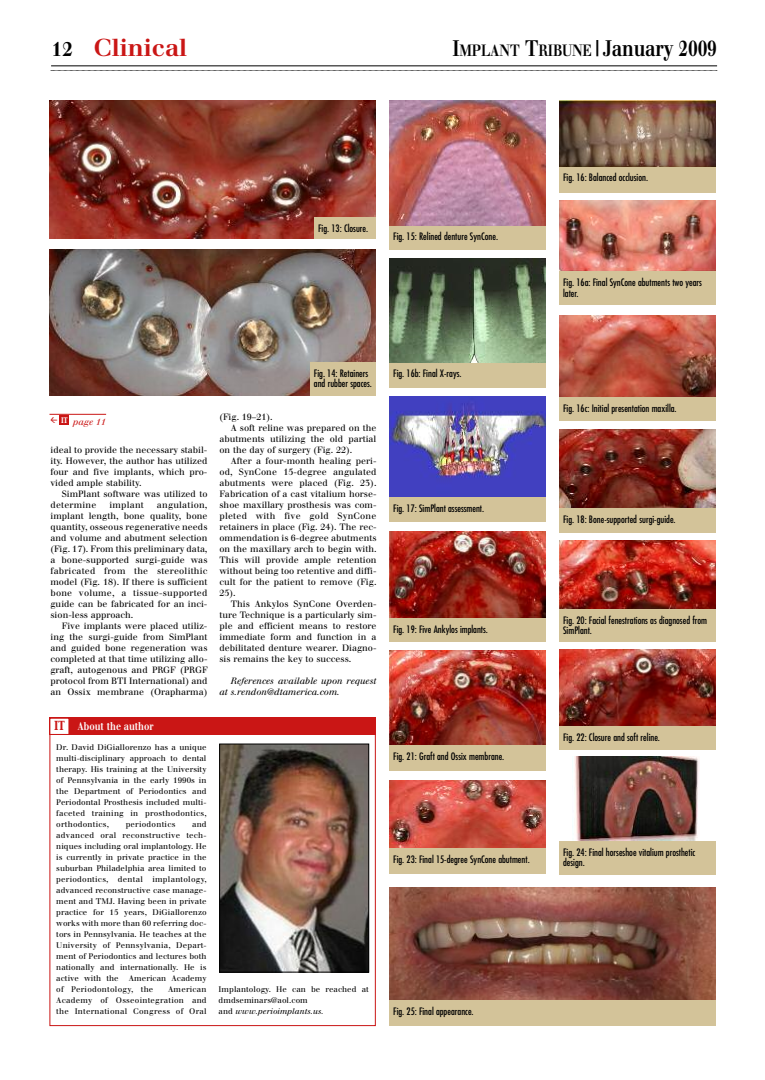
<style>
.page{position:relative;width:765px;height:1080px;background:#fff}
.page>*{position:absolute;margin:0;border:0;box-sizing:border-box;transform-origin:0 0}
.t1{font:700 24px "Walbaum";color:#ca1615}
.t2{font:700 22px "Walbaum";letter-spacing:-.01em;color:#000;scale:.8 1}
.t3{font:700 11px "Walbaum";color:#fff;scale:.8 1}
.t4{font:condensed 10px/10px "Futura";color:#000}
.t5{font:9px/11px "Walbaum";color:#000;text-align:justify}
.t6{font:italic 9px/11px "Walbaum";color:#000}
.t7{font:9px "Walbaum";letter-spacing:.02em;color:#000}
.t8{font:italic 9px "Walbaum";color:#ca1615}
.t9{font:8px/11px "Walbaum";letter-spacing:.03em;color:#000;text-align:justify}
.t10{font:8px/11px "Walbaum";letter-spacing:.005em;color:#000}
.s1{font-size:20px;color:#000}
.s2{font-size:16px}
.s3{font-family:"Capitals";font-weight:400;color:#ca1615}
.s4{font-style:italic}
</style>
<div class="page">
<hr style="left:51px;top:66px;width:666px;height:1px;background:#000">
<svg style="left:51px;top:70px;width:667px;height:1px"></svg>
<img style="left:49px;top:101px;width:327px;height:137px">
<div style="left:314px;top:217px;width:62px;height:21px;background:#d3c399"></div>
<img style="left:49px;top:249px;width:327px;height:147px">
<div style="left:310px;top:363px;width:66px;height:33px;background:#d3c399"></div>
<img style="left:389px;top:101px;width:157px;height:125px">
<div style="left:389px;top:226px;width:157px;height:24px;background:#d3c399"></div>
<hr style="left:50px;top:414px;width:56px;height:1px;background:#ca1615">
<div style="left:59px;top:416px;width:10px;height:9px;background:#ca1615"></div>
<img style="left:559px;top:201px;width:157px;height:71px">
<div style="left:559px;top:272px;width:157px;height:33px;background:#d3c399"></div>
<img style="left:389px;top:259px;width:157px;height:104px">
<div style="left:389px;top:363px;width:157px;height:24px;background:#d3c399"></div>
<img style="left:559px;top:315px;width:157px;height:83px">
<div style="left:559px;top:398px;width:157px;height:23px;background:#d3c399"></div>
<img style="left:389px;top:396px;width:157px;height:101px">
<div style="left:389px;top:497px;width:157px;height:25px;background:#d3c399"></div>
<img style="left:559px;top:429px;width:157px;height:79px">
<div style="left:559px;top:508px;width:157px;height:25px;background:#d3c399"></div>
<img style="left:390px;top:532px;width:156px;height:86px">
<div style="left:389px;top:618px;width:157px;height:24px;background:#d3c399"></div>
<img style="left:559px;top:540px;width:157px;height:70px">
<div style="left:559px;top:610px;width:157px;height:32px;background:#d3c399"></div>
<img style="left:390px;top:651px;width:156px;height:94px">
<div style="left:389px;top:745px;width:157px;height:25px;background:#d3c399"></div>
<img style="left:559px;top:650px;width:157px;height:76px">
<div style="left:559px;top:726px;width:157px;height:23px;background:#d3c399"></div>
<img style="left:390px;top:781px;width:156px;height:67px">
<div style="left:389px;top:848px;width:157px;height:26px;background:#d3c399"></div>
<img style="left:574px;top:757px;width:125px;height:84px">
<div style="left:559px;top:841px;width:157px;height:33px;background:#d3c399"></div>
<img style="left:389px;top:887px;width:327px;height:114px">
<div style="left:389px;top:1001px;width:327px;height:25px;background:#d3c399"></div>
<div style="left:50px;top:718px;width:326px;height:17px;background:#ca1615"></div>
<div style="left:50px;top:719px;width:19px;height:15px;background:#fff"></div>
<div style="left:50px;top:718px;width:19px;height:17px;border:1px solid #ca1615"></div>
<img style="left:221px;top:746px;width:146px;height:224px">
<div style="left:219px;top:744px;width:150px;height:228px;border:1px solid #000"></div>
<img style="left:559px;top:101px;width:157px;height:66px">
<div style="left:559px;top:167px;width:157px;height:25px;background:#d3c399"></div>
<h1 class="t1" style="left:51px;top:39px;width:138px"><span class="s1">12</span> Clinical</h1>
<h2 class="t2" style="left:453px;top:41px;width:332px">I<span class="s2">MPLANT</span> T<span class="s2">RIBUNE</span> | January 2009</h2>
<p class="t4" style="left:318px;top:224px;width:52px">Fig. 13: Closure.</p>
<p class="t4" style="left:393px;top:232px;width:106px">Fig. 15: Relined denture SynCone.</p>
<p class="t4" style="left:563px;top:173px;width:86px">Fig. 16: Balanced occlusion.</p>
<p class="t4" style="left:563px;top:277px;width:140px;line-height:11px">Fig. 16a: Final SynCone abutments two years later.</p>
<p class="t8" style="left:61px;top:418px;width:47px"><sup>IT</sup> page 11</p>
<p class="t5" style="left:50px;top:445px;width:159px">ideal to provide the necessary stabil&shy;ity. However, the author has utilized four and five implants, which pro&shy;vided ample stability.</p>
<p class="t5" style="left:50px;top:489px;width:159px;text-indent:11px">SimPlant software was utilized to determine</p>
<p class="t5" style="left:50px;top:500px;width:159px;text-indent:106px">angulation, implant length, bone quality, bone quantity, osseous regenerative needs and volume and abutment selection (Fig. 17). From this preliminary data, a bone-supported surgi-guide was fabricated from the stereolithic model (Fig. 18). If there is sufficient bone volume, a tissue-supported guide can be fabricated for an inci&shy;sion-less approach.</p>
<p class="t5" style="left:50px;top:621px;width:159px;text-indent:11px">Five implants were placed utiliz&shy;ing the surgi-guide from SimPlant and guided bone regeneration was completed at that time utilizing allo&shy;graft, autogenous and PRGF (PRGF protocol from BTI International) and an Ossix membrane (Orapharma)</p>
<p class="t7" style="left:110px;top:502px;width:36px">implant</p>
<p class="t3" style="left:54px;top:722px;width:126px"><span class="s3">IT</span> About the author</p>
<p class="t4" style="left:314px;top:369px;width:60px">Fig. 14: Retainers and rubber spaces.</p>
<p class="t5" style="left:220px;top:412px;width:55px">(Fig. 19–21).</p>
<p class="t5" style="left:231px;top:423px;width:147px">A soft reline was prepared on the</p>
<p class="t5" style="left:220px;top:434px;width:159px">abutments utilizing the old partial</p>
<p class="t5" style="left:220px;top:445px;width:134px">on the day of surgery (Fig. 22).</p>
<p class="t5" style="left:231px;top:456px;width:147px">After a four-month healing peri-</p>
<p class="t5" style="left:220px;top:467px;width:159px">od, SynCone 15-degree angulated</p>
<p class="t5" style="left:220px;top:478px;width:159px">abutments were placed (Fig. 23).</p>
<p class="t5" style="left:220px;top:489px;width:159px">Fabrication of a cast vitalium horse-</p>
<p class="t5" style="left:220px;top:500px;width:159px">shoe maxillary prosthesis was com-</p>
<p class="t7" style="left:220px;top:513px;width:159px">pleted with five gold SynCone</p>
<p class="t5" style="left:220px;top:522px;width:159px">retainers in place (Fig. 24). The rec-</p>
<p class="t5" style="left:220px;top:533px;width:159px">ommendation is 6-degree abutments</p>
<p class="t5" style="left:220px;top:544px;width:159px">on the maxillary arch to begin with.</p>
<p class="t5" style="left:220px;top:555px;width:159px">This will provide ample retention</p>
<p class="t5" style="left:220px;top:566px;width:159px">without being too retentive and diffi-</p>
<p class="t5" style="left:220px;top:577px;width:159px">cult for the patient to remove (Fig.</p>
<p class="t5" style="left:220px;top:588px;width:18px">25).</p>
<p class="t5" style="left:231px;top:599px;width:147px">This Ankylos SynCone Overden-</p>
<p class="t5" style="left:220px;top:610px;width:159px">ture Technique is a particularly sim-</p>
<p class="t5" style="left:220px;top:621px;width:159px">ple and efficient means to restore</p>
<p class="t5" style="left:220px;top:632px;width:159px">immediate form and function in a</p>
<p class="t5" style="left:220px;top:643px;width:159px">debilitated denture wearer. Diagno-</p>
<p class="t5" style="left:220px;top:654px;width:133px">sis remains the key to success.</p>
<p class="t6" style="left:220px;top:676px;width:159px;text-indent:11px">References available upon request at s.rendon@dtamerica.com.</p>
<p class="t9" style="left:56px;top:743px;width:152px">Dr. David DiGiallorenzo has a unique multi-disciplinary approach to dental therapy. His training at the University of Pennsylvania in the early 1990s in the Department of Periodontics and Periodontal Prosthesis included multi&shy;faceted training in prosthodontics, orthodontics,</p>
<p class="t9" style="left:56px;top:820px;width:152px;text-indent:136px">and advanced oral reconstructive tech&shy;niques including oral implantology. He is currently in private practice in the suburban Philadelphia area limited to periodontics, dental implantology, advanced reconstructive case manage&shy;ment and TMJ. Having been in private practice for 15 years, DiGiallorenzo works with more than 60 referring doc&shy;tors in Pennsylvania. He teaches at the University of Pennsylvania, Depart&shy;ment of Periodontics and lectures both nationally and internationally. He is active with the</p>
<p class="t9" style="left:126px;top:820px;width:51px">periodontics</p>
<p class="t9" style="left:56px;top:974px;width:152px;text-indent:73px">American Academy of Periodontology, the</p>
<p class="t9" style="left:56px;top:985px;width:152px;text-indent:112px">American Academy of Osseointegration and the International Congress of Oral</p>
<p class="t10" style="left:219px;top:985px;width:152px">Implantology. He can be reached at dmdseminars@aol.com<br>and <span class="s4">www.perioimplants.us.</span></p>
<p class="t4" style="left:393px;top:369px;width:70px">Fig. 16b: Final X-rays.</p>
<p class="t4" style="left:393px;top:504px;width:93px">Fig. 17: SimPlant assessment.</p>
<p class="t4" style="left:563px;top:404px;width:115px">Fig. 16c: Initial presentation maxilla.</p>
<p class="t4" style="left:563px;top:515px;width:114px">Fig. 18: Bone-supported surgi-guide.</p>
<p class="t4" style="left:393px;top:625px;width:96px">Fig. 19: Five Ankylos implants.</p>
<p class="t4" style="left:563px;top:616px;width:146px">Fig. 20: Facial fenestrations as diagnosed from<br>SimPlant.</p>
<p class="t4" style="left:393px;top:751px;width:113px">Fig. 21: Graft and Ossix membrane.</p>
<p class="t4" style="left:563px;top:732px;width:98px">Fig. 22: Closure and soft reline.</p>
<p class="t4" style="left:393px;top:855px;width:138px">Fig. 23: Final 15-degree SynCone abutment.</p>
<p class="t4" style="left:563px;top:847px;width:134px">Fig. 24: Final horseshoe vitalium prosthetic design.</p>
<p class="t4" style="left:393px;top:1007px;width:82px">Fig. 25: Final appearance.</p>
</div>
